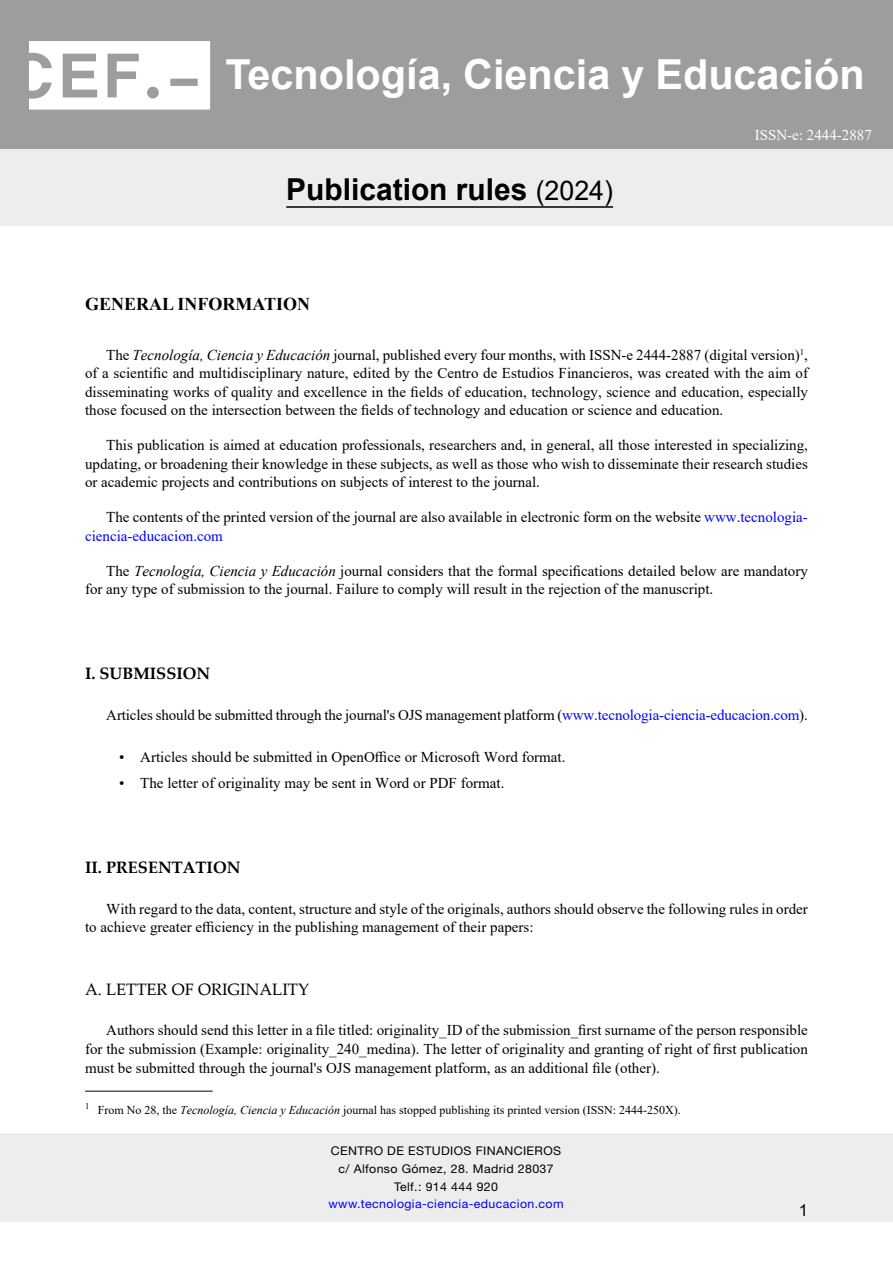
<style>
.page{position:relative;width:893px;height:1263px;background:#fff}
.page>*{position:absolute;margin:0;border:0;box-sizing:border-box;transform-origin:0 0}
.t1{font:700 41.4px "Arial";color:#fff}
.t2{font:700 30.15px "Arial";color:#000}
.t3{font:700 18px "Times New Roman";color:#000}
.epígrafe_1{font:700 16.5px "Palatino Linotype";color:#000}
.epígrafe_1_1{font:16.5px "Palatino Linotype";color:#000}
.t4{font:16.5px "Arial";color:#000}
.texto_normal{font:15px/18.3px "Times New Roman";color:#000;text-align:justify}
.a___bolo__1__1_ª_cla{font:15px "Times New Roman";color:#000}
.texto_normal-2{font:15px "Times New Roman";color:#fff}
.Nota_al_pie_2{font:12px "Times New Roman";color:#000}
.t5{font:12px/17.7px "Helvetica Neue LT Std";letter-spacing:.03em;color:#000;text-align:center}
.t6{font:12px "Helvetica Neue LT Std";letter-spacing:.03em;color:#00f}
.s1{font-weight:400;font-size:27px}
.s2{font-style:italic}
.s3{color:#00f}
</style>
<div class="page">
<div style="left:0;top:1133px;width:893px;height:88px;background:#ededed"></div>
<div style="left:0;top:0;width:893px;height:154px;background:#9d9d9c"></div>
<svg style="left:29px;top:41px;width:181px;height:69px"></svg>
<hr style="left:85px;top:1091px;width:128px;height:1px;background:#000">
<div style="left:0;top:149px;width:893px;height:76px;background:#ededed"></div>
<hr style="left:286px;top:206px;width:327px;height:2px;background:#000">
<p class="t1" style="left:225px;top:45px;width:641px">Tecnología, Ciencia y Educación</p>
<p class="t2" style="left:286px;top:168px;width:328px">Publication rules <span class="s1">(2024)</span></p>
<p class="texto_normal-2" style="left:755px;top:124px;width:119px">ISSN-e: 2444-2887</p>
<p class="t3" style="left:85px;top:291px;width:227px">GENERAL INFORMATION</p>
<p class="texto_normal" style="left:85px;top:345px;width:724px;text-indent:21px">The <span class="s2">Tecnología, Ciencia y Educación</span> journal, published every four months, with ISSN-e 2444-2887 (digital version)<sup>1</sup>, of a scientific and multidisciplinary nature, edited by the Centro de Estudios Financieros, was created with the aim of disseminating works of quality and excellence in the fields of education, technology, science and education, especially those focused on the intersection between the fields of technology and education or science and education.</p>
<p class="texto_normal" style="left:85px;top:436px;width:724px;text-indent:21px">This publication is aimed at education professionals, researchers and, in general, all those interested in specializing, updating, or broadening their knowledge in these subjects, as well as those who wish to disseminate their research studies or academic projects and contributions on subjects of interest to the journal.</p>
<p class="texto_normal" style="left:85px;top:508px;width:724px;text-indent:21px">The contents of the printed version of the journal are also available in electronic form on the website <span class="s3">www.tecnologia&shy;ciencia-educacion.com</span></p>
<p class="texto_normal" style="left:85px;top:561px;width:724px;text-indent:21px">The <span class="s2">Tecnología, Ciencia y Educación</span> journal considers that the formal specifications detailed below are mandatory for any type of submission to the journal. Failure to comply will result in the rejection of the manuscript.</p>
<p class="epígrafe_1" style="left:85px;top:661px;width:127px">I. SUBMISSION</p>
<p class="texto_normal" style="left:106px;top:706px;width:703px">Articles should be submitted through the journal's OJS management platform (<span class="s3">www.tecnologia-ciencia-educacion.com</span>).</p>
<p class="a___bolo__1__1_ª_cla" style="left:119px;top:746px;width:448px">• Articles should be submitted in OpenOffice or Microsoft Word format.</p>
<p class="a___bolo__1__1_ª_cla" style="left:119px;top:772px;width:387px">• The letter of originality may be sent in Word or PDF format.</p>
<p class="epígrafe_1" style="left:85px;top:855px;width:157px">II. PRESENTATION</p>
<p class="texto_normal" style="left:85px;top:900px;width:724px;text-indent:21px">With regard to the data, content, structure and style of the originals, authors should observe the following rules in order to achieve greater efficiency in the publishing management of their papers:</p>
<p class="epígrafe_1_1" style="left:85px;top:978px;width:225px">A. LETTER OF ORIGINALITY</p>
<p class="texto_normal" style="left:85px;top:1020px;width:724px;line-height:19.2px;text-indent:21px">Authors should send this letter in a file titled: originality_ID of the submission_first surname of the person responsible for the submission (Example: originality_240_medina). The letter of originality and granting of right of first publication must be submitted through the journal's OJS management platform, as an additional file (other).</p>
<p class="Nota_al_pie_2" style="left:85px;top:1102px;width:597px"><sup>1</sup> From No 28, the <span class="s2">Tecnología, Ciencia y Educación</span> journal has stopped publishing its printed version (ISSN: 2444-250X).</p>
<p class="t5" style="left:331px;top:1142px;width:232px">CENTRO DE ESTUDIOS FINANCIEROS c/ Alfonso Gómez, 28. Madrid 28037<br>Telf.: 914 444 920</p>
<p class="t6" style="left:329px;top:1197px;width:236px">www.tecnologia-ciencia-educacion.com</p>
<p class="t4" style="left:799px;top:1199px;width:11px">1</p>
</div>
